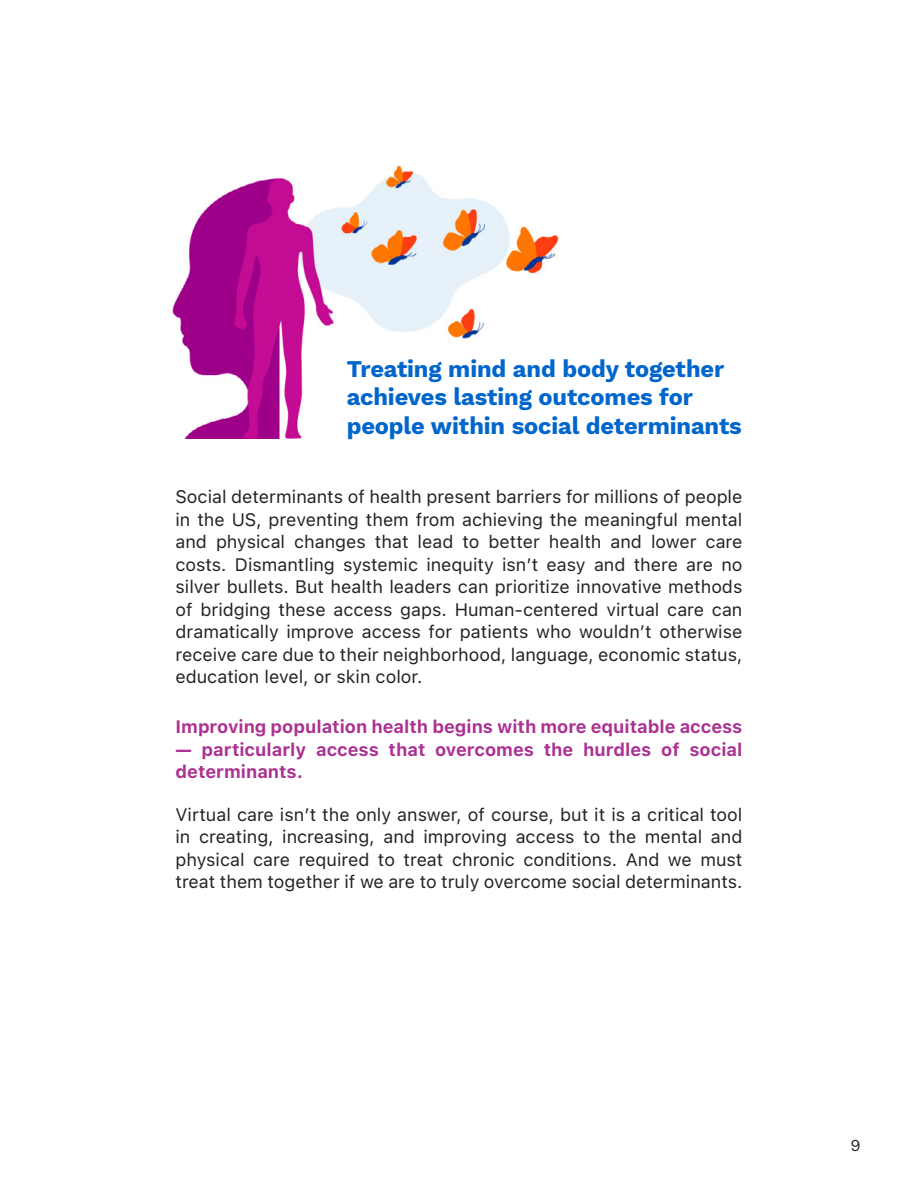
<style>
.page{position:relative;width:918px;height:1188px;background:#fff}
.page>*{position:absolute;margin:0;border:0;box-sizing:border-box;transform-origin:0 0}
.t1{font:700 23.7px/28.5px "Work Sans";letter-spacing:-.005em;color:#06c}
.t2{font:18px/22.5px "SF Pro Text";color:#232323;text-align:justify}
.t3{font:700 18px/22.5px "SF Pro Text";color:#ab3192}
.t4{font:16.5px "Work Sans";color:#232323}
</style>
<div class="page">
<img style="left:172px;top:165px;width:387px;height:274px">
<h1 class="t1" style="left:347px;top:354px;width:397px">Treating mind and body together achieves lasting outcomes for people within social determinants</h1>
<p class="t2" style="left:176px;top:486px;width:568px">Social determinants of health present barriers for millions of people in the US, preventing them from achieving the meaningful mental and physical changes that lead to better health and lower care costs. Dismantling systemic inequity isn’t easy and there are no silver bullets. But health leaders can prioritize innovative methods of bridging these access gaps. Human-centered virtual care can dramatically improve access for patients who wouldn’t otherwise receive care due to their neighborhood, language, economic status, education level, or skin color.</p>
<p class="t3" style="left:176px;top:716px;width:569px">Improving population health begins with more equitable access</p>
<p class="t3" style="left:176px;top:738px;width:568px">— particularly access that overcomes the hurdles of social determinants.</p>
<p class="t2" style="left:176px;top:803px;width:568px">Virtual care isn’t the only answer, of course, but it is a critical tool in creating, increasing, and improving access to the mental and physical care required to treat chronic conditions. And we must treat them together if we are to truly overcome social determinants.</p>
<p class="t4" style="left:850px;top:1133px;width:12px">9</p>
</div>
